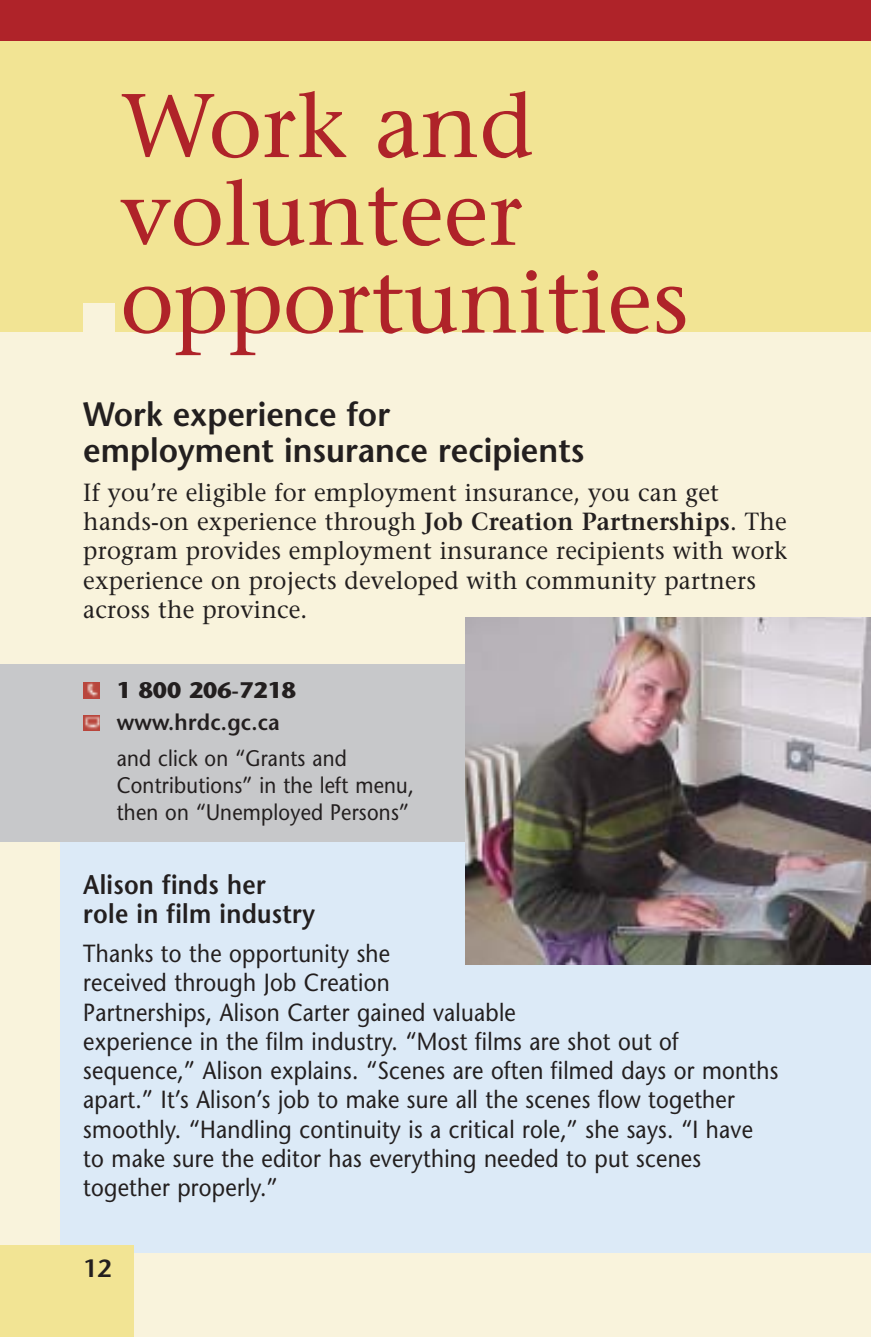
<style>
.page{position:relative;width:871px;height:1337px;background:#fff}
.page>*{position:absolute;margin:0;border:0;box-sizing:border-box;transform-origin:0 0}
.t1{font:90px/87.8px "Stone Serif";color:#af2329}
.t2{font:600 33.75px/36px "Stone Sans";color:#231f1f;scale:.95 1}
.t3{font:600 27px/29.2px "Stone Sans";letter-spacing:.01em;color:#231f1f;scale:.9 1}
.t4{font:24.75px/29.2px "Stone Sans";letter-spacing:.01em;color:#231f1f;scale:.9 1}
.t5{font:24.75px/29.2px "Stone Serif";letter-spacing:.01em;color:#231f1f;scale:.95 1}
.t6{font:600 24.75px "Stone Sans";color:#231f1f}
.t7{font:22.5px/27px "Stone Sans";letter-spacing:.01em;color:#231f1f;scale:.9 1}
.t8{font:600 22.5px "Stone Sans";letter-spacing:.01em;color:#231f1f;scale:.95 1}
.t9{font:700 22.5px "Stone Sans";color:#231f1f}
.s1{font-weight:600}
</style>
<div class="page">
<div style="left:0;top:0;width:871px;height:1336px;background:#f9f3dc"></div>
<div style="left:0;top:23px;width:871px;height:309px;background:#f2e494"></div>
<div style="left:0;top:0;width:871px;height:40px;background:#af2329"></div>
<div style="left:61px;top:729px;width:810px;height:524px;background:#dceaf7"></div>
<div style="left:0;top:664px;width:468px;height:177px;background:#c7c8ca"></div>
<img style="left:84px;top:683px;width:16px;height:16px">
<img style="left:84px;top:715px;width:16px;height:16px">
<img style="left:466px;top:618px;width:405px;height:346px">
<div style="left:0;top:1245px;width:133px;height:91px;background:#f2e494"></div>
<div style="left:83px;top:303px;width:32px;height:39px;background:#f9f3dc"></div>
<h1 class="t1" style="left:120px;top:91px;width:570px">Work and volunteer opportunities</h1>
<h2 class="t2" style="left:83px;top:400px;width:529px">Work experience for employment insurance recipients</h2>
<p class="t5" style="left:83px;top:480px;width:742px">If you’re eligible for employment insurance, you can get hands-on experience through <span class="s1">Job Creation Partnerships</span>. The program provides employment insurance recipients with work experience on projects developed with community partners across the province.</p>
<p class="t9" style="left:117px;top:681px;width:181px">1 800 206-7218</p>
<p class="t8" style="left:117px;top:714px;width:173px">www.hrdc.gc.ca</p>
<p class="t7" style="left:117px;top:746px;width:332px">and click on “Grants and<br>Contributions” in the left menu, then on “Unemployed Persons”</p>
<p class="t3" style="left:83px;top:872px;width:259px">Alison finds her role in film industry</p>
<p class="t4" style="left:83px;top:941px;width:774px">Thanks to the opportunity she<br>received through Job Creation<br>Partnerships, Alison Carter gained valuable<br>experience in the film industry. “Most films are shot out of sequence,” Alison explains. “Scenes are often filmed days or months apart.” It’s Alison’s job to make sure all the scenes flow together smoothly. “Handling continuity is a critical role,” she says. “I have to make sure the editor has everything needed to put scenes together properly.”</p>
<p class="t6" style="left:83px;top:1258px;width:30px">12</p>
</div>
